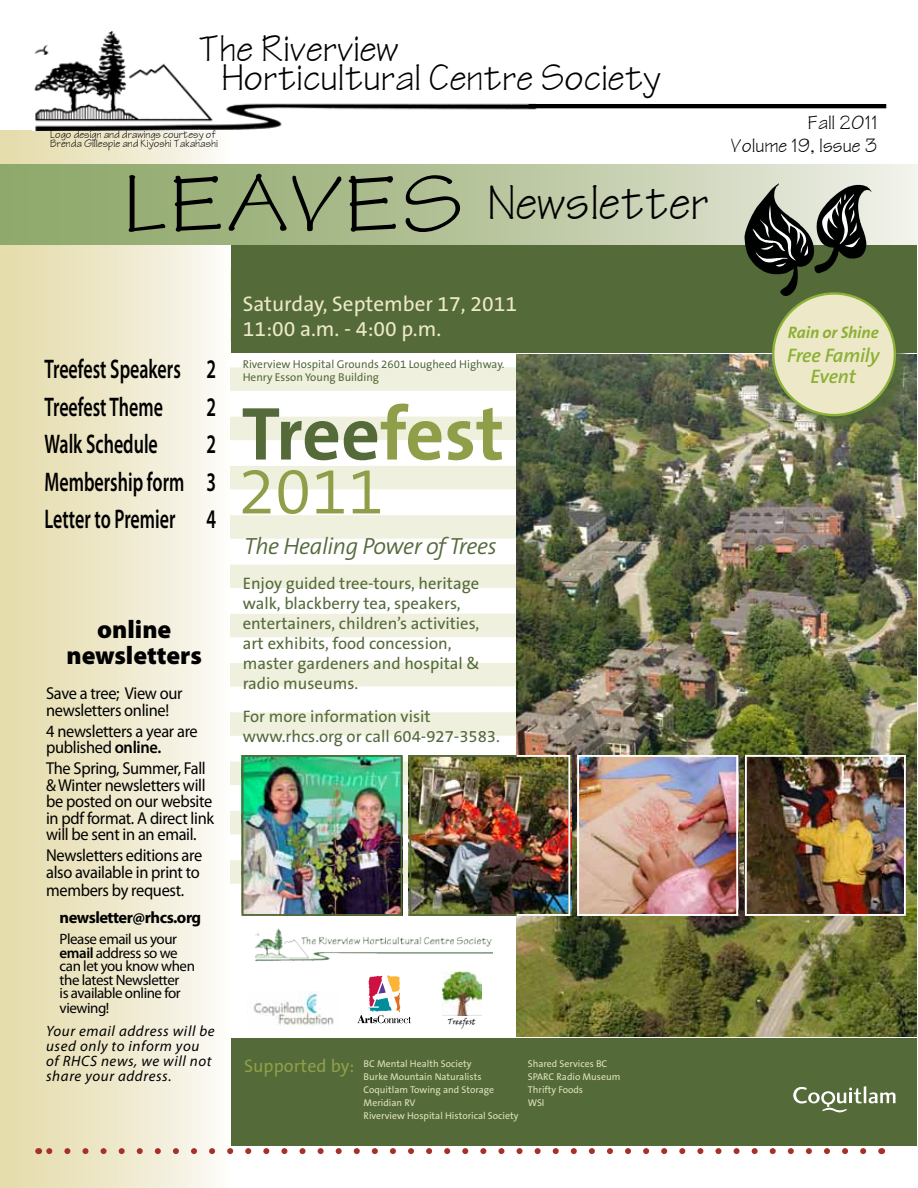
<style>
.page{position:relative;width:918px;height:1188px;background:#fff}
.page>*{position:absolute;margin:0;border:0;box-sizing:border-box;transform-origin:0 0}
.t1{font:49.5px "Technical";color:#000}
.t2{font:37.5px/28.5px "Technical";color:#000}
.t3{font:600 27px/37.5px "Myriad Pro";color:#000;scale:.67 1}
.t4{font:900 25.5px/25.5px "Myriad Pro";color:#000;text-align:center}
.t5{font:italic 300 23.55px "The Sans B4";letter-spacing:-.02em;color:#546a39}
.t6{font:21.15px/25.5px "The Sans B5 Plain";color:#ede9c8}
.t7{font:italic 600 19.65px/21.1px "The Sans B6";letter-spacing:-.015em;color:#8db037;text-align:center}
.t8{font:19.5px/23.4px "Technical";color:#000;text-align:right}
.t9{font:18.15px "The Sans B5 Plain";color:#8f9f49}
.t10{font:17.25px/16.5px "Myriad Pro";letter-spacing:-.02em;color:#000;scale:.95 1}
.t11{font:16.65px/20px "The Sans B5 Plain";color:#546a39}
.t12{font:italic 700 16.65px "The Sans B7";letter-spacing:-.01em;color:#8db037}
.t13{font:700 16.5px "Myriad Pro";letter-spacing:-.03em;color:#000}
.t14{font:15px/13.5px "Myriad Pro";letter-spacing:-.03em;color:#000}
.t15{font:italic 15px/15px "Myriad Pro";letter-spacing:.04em;color:#000}
.t16{font:11.4px/13.6px "The Sans B5 Plain";color:#546a39}
.t17{font:10.8px/8.9px "Technical";color:#000}
.t18{font:9.9px/12.9px "The Sans B5 Plain";color:#e0e2bd}
.t19{font:7.95px "Viner Hand ITC";color:#000}
.s1{font-size:81.9px}
.s2{font-weight:600}
</style>
<div class="page">
<svg style="left:231px;top:860px;width:177px;height:24px"></svg>
<svg style="left:231px;top:811px;width:177px;height:23px"></svg>
<svg style="left:231px;top:761px;width:177px;height:24px"></svg>
<div style="left:231px;top:712px;width:573px;height:24px;background:#eff0de"></div>
<div style="left:231px;top:663px;width:573px;height:24px;background:#eff0de"></div>
<div style="left:231px;top:614px;width:573px;height:23px;background:#eff0de"></div>
<div style="left:231px;top:564px;width:573px;height:24px;background:#eff0de"></div>
<div style="left:231px;top:515px;width:573px;height:24px;background:#eff0de"></div>
<div style="left:231px;top:466px;width:573px;height:24px;background:#eff0de"></div>
<div style="left:231px;top:416px;width:573px;height:24px;background:#eff0de"></div>
<div style="left:231px;top:367px;width:573px;height:24px;background:#eff0de"></div>
<img style="left:517px;top:354px;width:400px;height:682px">
<img style="left:245px;top:758px;width:155px;height:155px">
<div style="left:242px;top:755px;width:161px;height:161px;border:2px solid #546a39"></div>
<img style="left:408px;top:755px;width:163px;height:161px">
<div style="left:409px;top:755px;width:161px;height:161px;border:2px solid #546a39"></div>
<img style="left:580px;top:758px;width:155px;height:155px">
<div style="left:577px;top:755px;width:161px;height:161px;border:2px solid #fff"></div>
<img style="left:748px;top:758px;width:155px;height:155px">
<div style="left:745px;top:755px;width:161px;height:161px;border:2px solid #fff"></div>
<div style="left:231px;top:1038px;width:686px;height:107px;background:#546a39"></div>
<div style="left:231px;top:245px;width:686px;height:107px;background:#546a39"></div>
<svg style="left:793px;top:1086px;width:102px;height:27px"></svg>
<svg style="left:243px;top:404px;width:259px;height:56px"></svg>
<svg style="left:243px;top:470px;width:137px;height:44px"></svg>
<div style="left:774px;top:294px;width:137px;height:137px;background:#546a39;opacity:.75"></div>
<div style="left:773px;top:293px;width:122px;height:122px;background:#ede9c8;border-radius:50%"></div>
<img style="left:256px;top:929px;width:237px;height:33px">
<img style="left:253px;top:991px;width:81px;height:35px">
<svg style="left:357px;top:975px;width:54px;height:48px"></svg>
<img style="left:443px;top:971px;width:39px;height:44px">
<div style="left:516px;top:755px;width:54px;height:161px;border:2px solid #fff"></div>
<div style="left:0;top:131px;width:230px;height:1057px;background:linear-gradient(to right,#e3daa6,#fbfaf5)"></div>
<img style="left:34px;top:32px;width:507px;height:98px">
<div style="left:0;top:165px;width:918px;height:79px;background:linear-gradient(to right,#86a15e,#ebece1)"></div>
<svg style="left:231px;top:183px;width:641px;height:113px"></svg>
<svg style="left:47px;top:1148px;width:816px;height:6px"></svg>
<hr style="left:529px;top:104px;width:357px;height:4px;background:#000">
<h2 class="t2" style="left:221px;top:36px;width:441px;text-indent:-23px">The Riverview<br>Horticultural Centre Society</h2>
<p class="t17" style="left:50px;top:130px;width:169px">Logo design and drawings courtesy of<br>Brenda Gillespie and Kiyoshi Takahashi</p>
<h1 class="t1" style="left:123px;top:172px;width:588px"><span class="s1">LEAVES</span> Newsletter</h1>
<p class="t8" style="left:731px;top:111px;width:148px">Fall 2011<br>Volume 19, Issue 3</p>
<h3 class="t3" style="left:45px;top:350px;width:258px">Treefest Speakers 2<br>Treefest Theme</h3>
<h3 class="t3" style="left:207px;top:387px;width:16px">2</h3>
<h3 class="t3" style="left:45px;top:425px;width:171px">Walk Schedule</h3>
<h3 class="t3" style="left:45px;top:425px;width:258px;text-align:justify;text-indent:162px">2<br>Membership form 3<br>Letter to Premier 4</h3>
<h3 class="t4" style="left:67px;top:616px;width:137px">online newsletters</h3>
<p class="t10" style="left:46px;top:685px;width:145px">Save a tree; View our newsletters online!</p>
<p class="t10" style="left:46px;top:722px;width:161px">4 newsletters a year are published <span class="s2">online.</span></p>
<p class="t10" style="left:46px;top:760px;width:178px">The Spring, Summer, Fall &amp; Winter newsletters will be posted on our website in pdf format. A direct link will be sent in an email.</p>
<p class="t10" style="left:46px;top:846px;width:166px;line-height:17.2px">Newsletters editions are also available in print to members by request.</p>
<p class="t13" style="left:60px;top:907px;width:143px">newsletter@rhcs.org</p>
<p class="t14" style="left:60px;top:932px;width:137px">Please email us your <span class="s2">email</span> address so we can let you know when the latest Newsletter<br>is available online for</p>
<p class="t14" style="left:60px;top:1001px;width:51px">viewing!</p>
<p class="t15" style="left:46px;top:1023px;width:170px">Your email address will be used only to inform you of RHCS news, we will not share your address.</p>
<p class="t6" style="left:243px;top:292px;width:276px">Saturday, September 17, 2011<br>11:00 a.m. - 4:00 p.m.</p>
<p class="t16" style="left:243px;top:357px;width:263px">Riverview Hospital Grounds 2601 Lougheed Highway.<br>Henry Esson Young Building</p>
<h3 class="t5" style="left:244px;top:534px;width:254px">The Healing Power of Trees</h3>
<p class="t11" style="left:243px;top:574px;width:239px">Enjoy guided tree-tours, heritage walk, blackberry tea, speakers, entertainers, children’s activities, art exhibits, food concession, master gardeners and hospital &amp; radio museums.</p>
<p class="t11" style="left:243px;top:707px;width:259px">For more information visit www.rhcs.org or call 604-927-3583.</p>
<p class="t19" style="left:448px;top:1016px;width:29px">Treefest</p>
<p class="t9" style="left:244px;top:1056px;width:112px">Supported by:</p>
<p class="t18" style="left:364px;top:1058px;width:156px">BC Mental Health Society<br>Burke Mountain Naturalists<br>Coquitlam Towing and Storage<br>Meridian RV<br>Riverview Hospital Historical Society</p>
<p class="t18" style="left:528px;top:1058px;width:94px">Shared Services BC<br>SPARC Radio Museum<br>Thrifty Foods<br>WSI</p>
<p class="t12" style="left:788px;top:323px;width:92px">Rain or Shine</p>
<p class="t7" style="left:787px;top:346px;width:94px">Free Family<br>Event</p>
</div>
